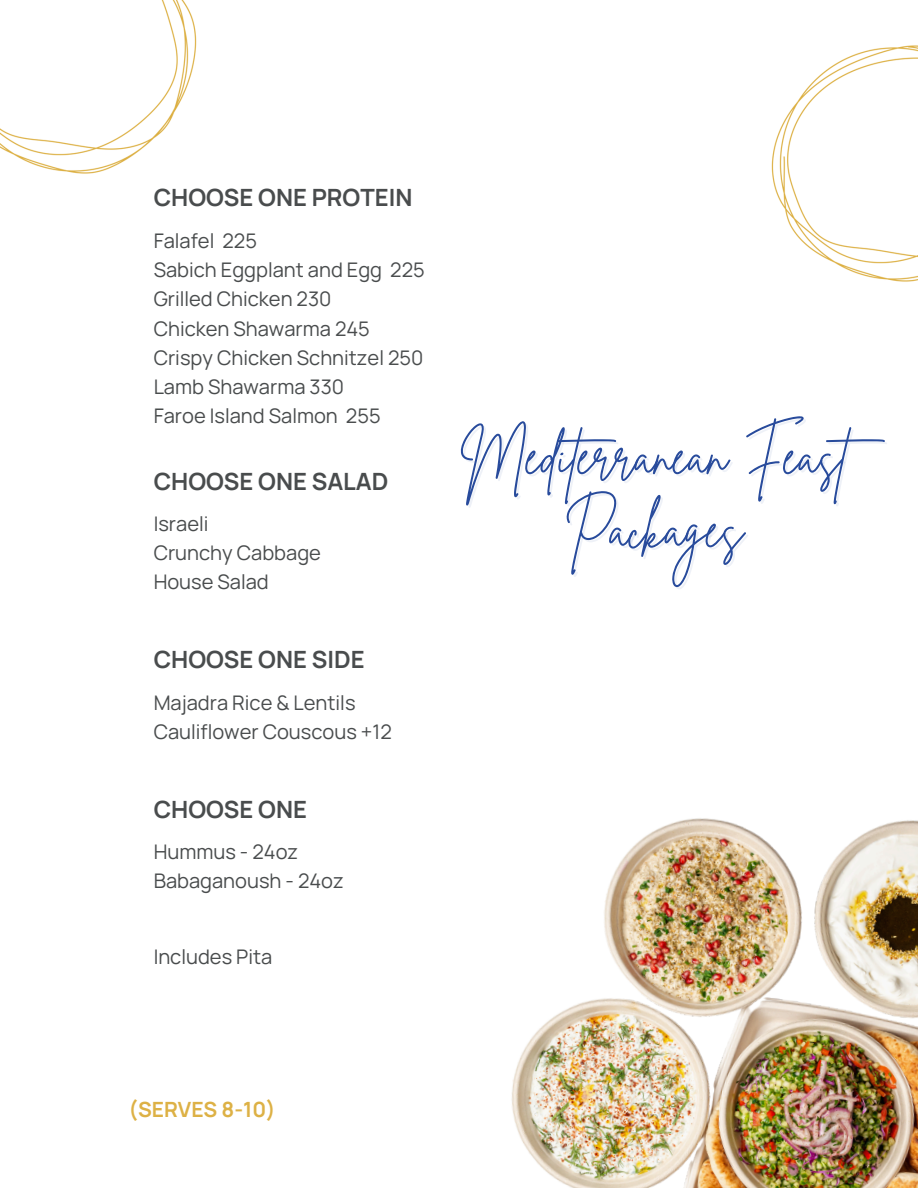
<style>
.page{position:relative;width:918px;height:1188px;background:#fff}
.page>*{position:absolute;margin:0;border:0;box-sizing:border-box;transform-origin:0 0}
.t1{font:52.5px "Brittany Signature";color:#284b9c}
.t2{font:700 23.7px "Manrope";color:#494c4d}
.t3{font:700 21px "Manrope";color:#ddb145}
.t4{font:20.1px/29.1px "Manrope";color:#494c4d}
.s1{color:rgb(40 75 156/.08)}
</style>
<div class="page">
<img style="left:0;top:0;width:197px;height:174px">
<img style="left:771px;top:45px;width:147px;height:237px">
<img style="left:511px;top:818px;width:407px;height:370px">
<h2 class="t2" style="left:154px;top:181px;width:260px">CHOOSE ONE PROTEIN</h2>
<p class="t4" style="left:154px;top:226px;width:105px">Falafel 225</p>
<p class="t4" style="left:154px;top:255px;width:273px">Sabich Eggplant and Egg 225</p>
<p class="t4" style="left:154px;top:284px;width:179px">Grilled Chicken 230</p>
<h2 class="t4" style="left:154px;top:313px;width:218px">Chicken Shawarma 245</h2>
<p class="t4" style="left:154px;top:342px;width:271px">Crispy Chicken Schnitzel 250</p>
<p class="t4" style="left:154px;top:372px;width:192px">Lamb Shawarma 330</p>
<p class="t4" style="left:154px;top:401px;width:228px">Faroe Island Salmon 255</p>
<p class="t2" style="left:154px;top:465px;width:236px">CHOOSE ONE SALAD</p>
<p class="t4" style="left:154px;top:509px;width:56px">Israeli</p>
<h2 class="t4" style="left:154px;top:538px;width:169px">Crunchy Cabbage</h2>
<p class="t4" style="left:154px;top:567px;width:117px">House Salad</p>
<p class="t2" style="left:154px;top:643px;width:212px">CHOOSE ONE SIDE</p>
<p class="t4" style="left:154px;top:687px;width:203px">Majadra Rice &amp; Lentils</p>
<h1 class="t4" style="left:154px;top:717px;width:240px">Cauliflower Couscous +12</h1>
<p class="t2" style="left:154px;top:793px;width:155px">CHOOSE ONE</p>
<h3 class="t4" style="left:154px;top:837px;width:192px">Hummus - 24oz<br>Babaganoush - 24oz</h3>
<p class="t4" style="left:154px;top:942px;width:120px">Includes Pita</p>
<p class="t1" style="left:460px;top:422px;width:443px">Mediterranean <span class="s1">Feast</span></p>
<p class="t1" style="left:564px;top:495px;width:181px">Packages</p>
<p class="t3" style="left:129px;top:1094px;width:149px">(SERVES 8-10)</p>
</div>
